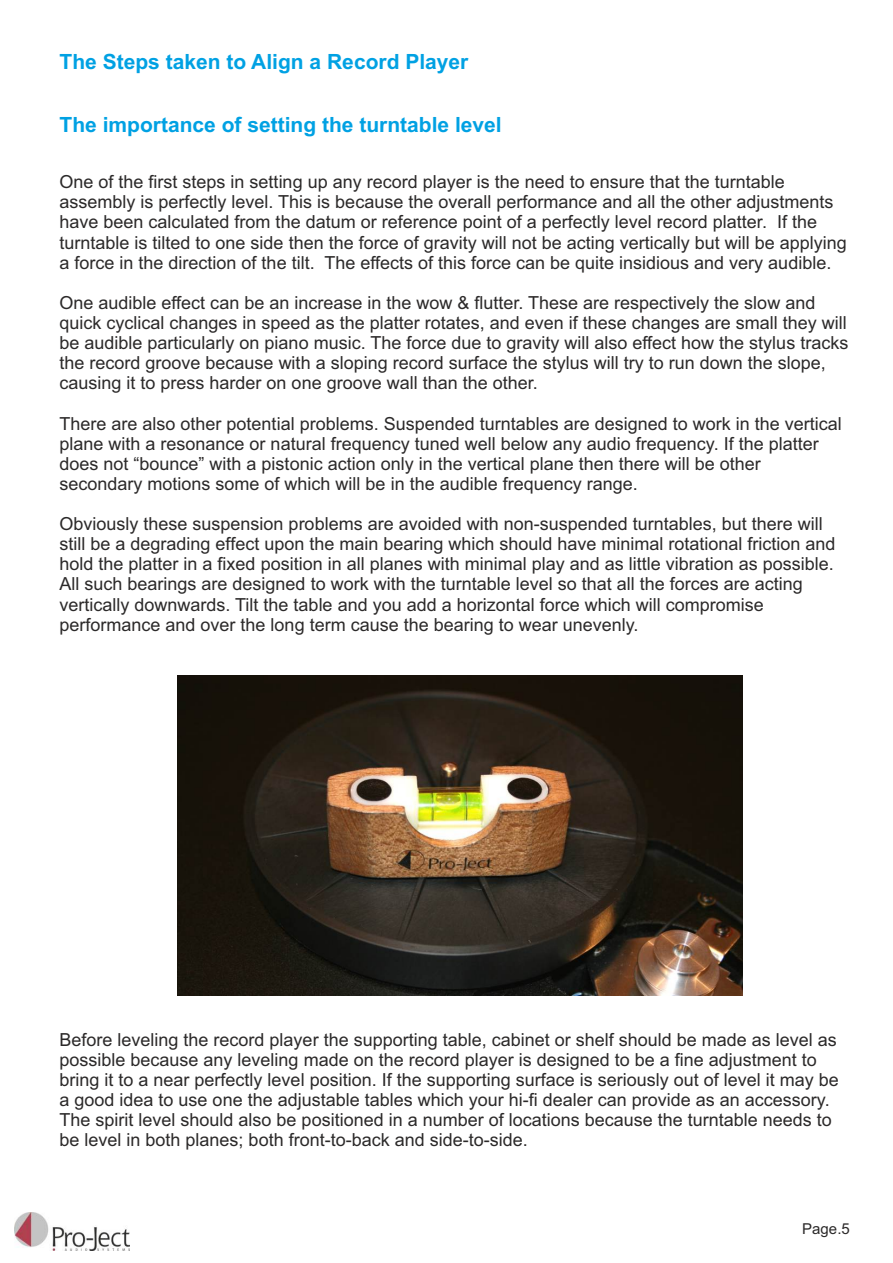
<style>
.page{position:relative;width:893px;height:1263px;background:#fff}
.page>*{position:absolute;margin:0;border:0;box-sizing:border-box;transform-origin:0 0}
.t1{font:700 21px "Arial";color:#00a1e3}
.t2{font:18px/20.1px "Arial";color:#2b2929}
.t3{font:15px "Arial";color:#2b2929}
</style>
<div class="page">
<img style="left:15px;top:1212px;width:115px;height:38px">
<img style="left:177px;top:675px;width:565px;height:320px">
<p class="t1" style="left:60px;top:53px;width:410px">The Steps taken to Align a Record Player</p>
<p class="t1" style="left:60px;top:117px;width:444px">The importance of setting the turntable level</p>
<p class="t2" style="left:60px;top:174px;width:789px">One of the first steps in setting up any record player is the need to ensure that the turntable assembly is perfectly level. This is because the overall performance and all the other adjustments have been calculated from the datum or reference point of a perfectly level record platter. If the turntable is tilted to one side then the force of gravity will not be acting vertically but will be applying a force in the direction of the tilt. The effects of this force can be quite insidious and very audible.</p>
<p class="t2" style="left:60px;top:294px;width:790px">One audible effect can be an increase in the wow &amp; flutter. These are respectively the slow and quick cyclical changes in speed as the platter rotates, and even if these changes are small they will be audible particularly on piano music. The force due to gravity will also effect how the stylus tracks the record groove because with a sloping record surface the stylus will try to run down the slope, causing it to press harder on one groove wall than the other.</p>
<p class="t2" style="left:60px;top:415px;width:784px">There are also other potential problems. Suspended turntables are designed to work in the vertical plane with a resonance or natural frequency tuned well below any audio frequency. If the platter does not “bounce” with a pistonic action only in the vertical plane then there will be other secondary motions some of which will be in the audible frequency range.</p>
<p class="t2" style="left:60px;top:515px;width:778px">Obviously these suspension problems are avoided with non-suspended turntables, but there will still be a degrading effect upon the main bearing which should have minimal rotational friction and hold the platter in a fixed position in all planes with minimal play and as little vibration as possible.<br>All such bearings are designed to work with the turntable level so that all the forces are acting vertically downwards. Tilt the table and you add a horizontal force which will compromise performance and over the long term cause the bearing to wear unevenly.</p>
<p class="t2" style="left:60px;top:1031px;width:781px">Before leveling the record player the supporting table, cabinet or shelf should be made as level as possible because any leveling made on the record player is designed to be a fine adjustment to bring it to a near perfectly level position. If the supporting surface is seriously out of level it may be a good idea to use one the adjustable tables which your hi-fi dealer can provide as an accessory.<br>The spirit level should also be positioned in a number of locations because the turntable needs to be level in both planes; both front-to-back and side-to-side.</p>
<p class="t3" style="left:802px;top:1223px;width:49px">Page.5</p>
</div>
